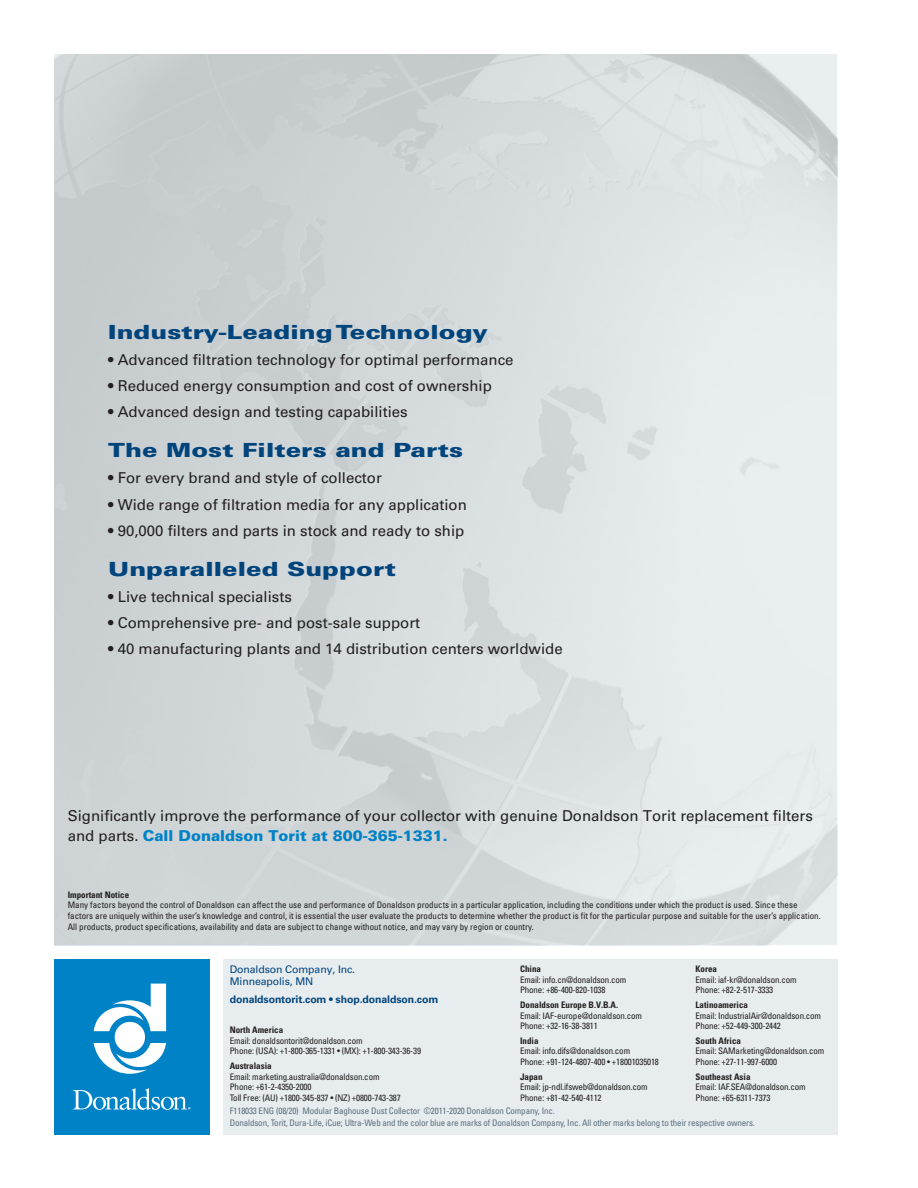
<style>
.page{position:relative;width:918px;height:1188px;background:#fff}
.page>*{position:absolute;margin:0;border:0;box-sizing:border-box;transform-origin:0 0}
.t1{font:900 19.5px "Univers LT Std";color:#00447c;scale:1.3 1}
.t2{font:15px/19.5px "Univers LT Std";color:#231f20}
.t3{font:700 10.5px "Univers LT Std";letter-spacing:-.01em;color:#00447c}
.t4{font:10.5px/12px "Univers LT Std";letter-spacing:-.01em;color:#00447c}
.t5{font:condensed 9px/10.5px "Univers LT Std";letter-spacing:-.015em;color:#231f20}
.t6{font:condensed 9px/12px "Univers LT Std";letter-spacing:-.015em;color:#5d707c}
.t7{font:700 condensed 9px "Univers LT Std";color:#231f20}
.s1{font-weight:900;color:#0082c7}
</style>
<div class="page">
<div style="left:223px;top:959px;width:614px;height:175px;background:#e7ecef"></div>
<div style="left:54px;top:959px;width:156px;height:175px;background:#0082c7"></div>
<svg style="left:73px;top:1088px;width:118px;height:22px"></svg>
<svg style="left:94px;top:984px;width:72px;height:90px"></svg>
<h1 class="t1" style="left:108px;top:319px;width:294px">Industry-Leading Technology</h1>
<h2 class="t2" style="left:108px;top:350px;width:407px">• Advanced filtration technology for optimal performance</h2>
<h2 class="t2" style="left:108px;top:376px;width:385px">• Reduced energy consumption and cost of ownership</h2>
<h2 class="t2" style="left:108px;top:402px;width:301px">• Advanced design and testing capabilities</h2>
<h1 class="t1" style="left:108px;top:438px;width:274px">The Most Filters and Parts</h1>
<h2 class="t2" style="left:108px;top:468px;width:275px">• For every brand and style of collector</h2>
<h2 class="t2" style="left:108px;top:495px;width:360px">• Wide range of filtration media for any application</h2>
<h2 class="t2" style="left:108px;top:521px;width:358px">• 90,000 filters and parts in stock and ready to ship</h2>
<h1 class="t1" style="left:108px;top:556px;width:223px">Unparalleled Support</h1>
<h2 class="t2" style="left:108px;top:587px;width:185px">• Live technical specialists</h2>
<h2 class="t2" style="left:108px;top:613px;width:313px">• Comprehensive pre- and post-sale support</h2>
<h2 class="t2" style="left:108px;top:639px;width:456px">• 40 manufacturing plants and 14 distribution centers worldwide</h2>
<h2 class="t2" style="left:68px;top:806px;width:747px">Significantly improve the performance of your collector with genuine Donaldson Torit replacement filters and parts. <span class="s1">Call Donaldson Torit at 800-365-1331.</span></h2>
<p class="t7" style="left:68px;top:889px;width:63px">Important Notice</p>
<p class="t5" style="left:68px;top:900px;width:754px">Many factors beyond the control of Donaldson can affect the use and performance of Donaldson products in a particular application, including the conditions under which the product is used. Since these factors are uniquely within the user’s knowledge and control, it is essential the user evaluate the products to determine whether the product is fit for the particular purpose and suitable for the user’s application.<br>All products, product specifications, availability and data are subject to change without notice, and may vary by region or country.</p>
<p class="t4" style="left:230px;top:964px;width:127px">Donaldson Company, Inc.<br>Minneapolis, MN</p>
<p class="t3" style="left:230px;top:993px;width:210px">donaldsontorit.com • shop.donaldson.com</p>
<p class="t7" style="left:230px;top:1025px;width:55px">North America</p>
<p class="t5" style="left:230px;top:1035px;width:193px">Email: donaldsontorit@donaldson.com<br>Phone: (USA): +1-800-365-1331 • (MX): +1-800-343-36-39</p>
<p class="t7" style="left:230px;top:1060px;width:43px">Australasia</p>
<p class="t5" style="left:230px;top:1071px;width:172px">Email: marketing.australia@donaldson.com<br>Phone: +61-2-4350-2000<br>Toll Free: (AU) +1800-345-837 • (NZ) +0800-743-387</p>
<p class="t7" style="left:520px;top:964px;width:23px">China</p>
<p class="t5" style="left:520px;top:974px;width:108px">Email: info.cn@donaldson.com<br>Phone: +86-400-820-1038</p>
<p class="t7" style="left:520px;top:999px;width:99px">Donaldson Europe B.V.B.A.</p>
<p class="t5" style="left:520px;top:1010px;width:124px">Email: IAF-europe@donaldson.com<br>Phone: +32-16-38-3811</p>
<p class="t7" style="left:520px;top:1035px;width:20px">India</p>
<p class="t5" style="left:520px;top:1046px;width:140px">Email: info.difs@donaldson.com<br>Phone: +91-124-4807-400 • +18001035018</p>
<p class="t7" style="left:520px;top:1071px;width:24px">Japan</p>
<p class="t5" style="left:520px;top:1082px;width:129px">Email: jp-ndl.ifsweb@donaldson.com<br>Phone: +81-42-540-4112</p>
<p class="t7" style="left:696px;top:964px;width:23px">Korea</p>
<p class="t5" style="left:696px;top:974px;width:103px">Email: iaf-kr@donaldson.com<br>Phone: +82-2-517-3333</p>
<p class="t7" style="left:696px;top:999px;width:54px">Latinoamerica</p>
<p class="t5" style="left:696px;top:1010px;width:127px">Email: IndustrialAir@donaldson.com<br>Phone: +52-449-300-2442</p>
<p class="t7" style="left:696px;top:1035px;width:47px">South Africa</p>
<p class="t5" style="left:696px;top:1046px;width:130px">Email: SAMarketing@donaldson.com<br>Phone: +27-11-997-6000</p>
<p class="t7" style="left:696px;top:1071px;width:56px">Southeast Asia</p>
<p class="t5" style="left:696px;top:1082px;width:112px">Email: IAF.SEA@donaldson.com<br>Phone: +65-6311-7373</p>
<p class="t6" style="left:230px;top:1105px;width:527px">F118033 ENG (08/20) Modular Baghouse Dust Collector ©2011-2020 Donaldson Company, Inc.<br>Donaldson, Torit, Dura-Life, iCue; Ultra-Web and the color blue are marks of Donaldson Company, Inc. All other marks belong to their respective owners.</p>
</div>
